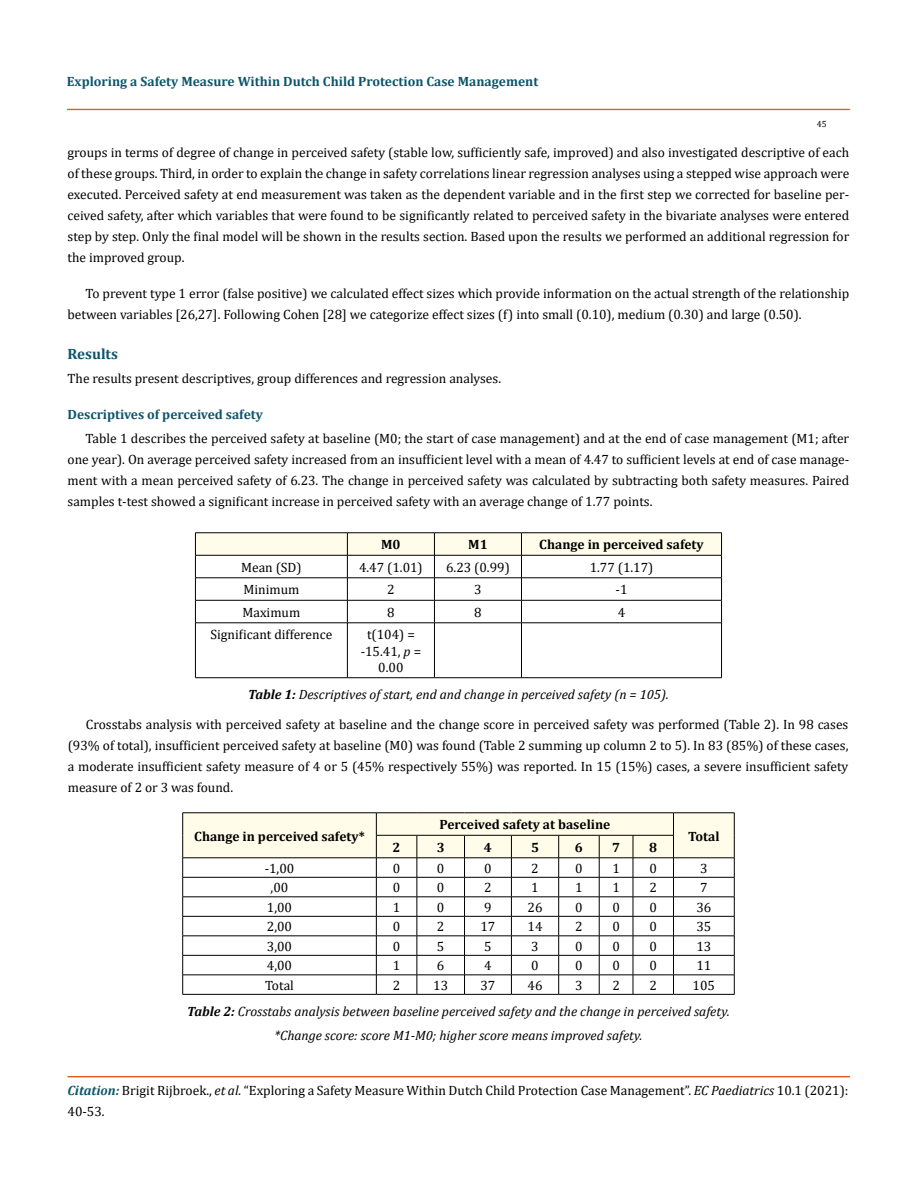
<style>
.page{position:relative;width:917px;height:1190px;background:#fff}
.page>*{position:absolute;margin:0;border:0;box-sizing:border-box;transform-origin:0 0}
.t1{font:700 15px "Cambria";color:#0e546a}
.t2{font:13.5px/21px "Cambria";color:#000;text-align:justify}
.t3{font:italic 13.5px/25.7px "Cambria";color:#000}
.t4{font:700 13.5px "Cambria";color:#0e546a}
.t5{font:700 13.5px "Cambria";color:#000}
.t6{font:9px "Cambria";color:#000}
.s1{font-style:italic}
.s2{font-weight:700}
.s3{font-style:normal}
.s4{font-weight:700;font-style:italic;color:#0e546a}
</style>
<div class="page">
<div style="left:67px;top:109px;width:782px;height:1px;border:1px solid #e05d1a"></div>
<div style="left:68px;top:1076px;width:781px;height:1px;border:1px solid #e05d1a"></div>
<hr style="left:195px;top:532px;width:152px;height:1px;background:#000">
<hr style="left:347px;top:532px;width:87px;height:1px;background:#000">
<hr style="left:434px;top:532px;width:87px;height:1px;background:#000">
<hr style="left:521px;top:532px;width:200px;height:1px;background:#000">
<svg style="left:195px;top:533px;width:527px;height:89px"></svg>
<hr style="left:195px;top:622px;width:152px;height:1px;background:#000">
<hr style="left:195px;top:623px;width:1px;height:54px;background:#000">
<hr style="left:347px;top:622px;width:87px;height:1px;background:#000">
<hr style="left:347px;top:623px;width:1px;height:54px;background:#000">
<hr style="left:434px;top:622px;width:87px;height:1px;background:#000">
<hr style="left:434px;top:623px;width:1px;height:54px;background:#000">
<hr style="left:521px;top:622px;width:200px;height:1px;background:#000">
<hr style="left:521px;top:623px;width:1px;height:54px;background:#000">
<hr style="left:721px;top:623px;width:1px;height:54px;background:#000">
<hr style="left:195px;top:677px;width:152px;height:1px;background:#000">
<hr style="left:347px;top:677px;width:87px;height:1px;background:#000">
<hr style="left:434px;top:677px;width:87px;height:1px;background:#000">
<hr style="left:521px;top:677px;width:200px;height:1px;background:#000">
<svg style="left:182px;top:812px;width:553px;height:182px"></svg>
<hr style="left:182px;top:994px;width:194px;height:1px;background:#000">
<hr style="left:376px;top:994px;width:41px;height:1px;background:#000">
<hr style="left:417px;top:994px;width:47px;height:1px;background:#000">
<hr style="left:464px;top:994px;width:47px;height:1px;background:#000">
<hr style="left:511px;top:994px;width:47px;height:1px;background:#000">
<hr style="left:558px;top:994px;width:41px;height:1px;background:#000">
<hr style="left:599px;top:994px;width:34px;height:1px;background:#000">
<hr style="left:633px;top:994px;width:40px;height:1px;background:#000">
<hr style="left:673px;top:994px;width:61px;height:1px;background:#000">
<p class="t4" style="left:67px;top:72px;width:473px">Exploring a Safety Measure Within Dutch Child Protection Case Management</p>
<p class="t6" style="left:816px;top:118px;width:11px">45</p>
<p class="t2" style="left:68px;top:142px;width:783px">groups in terms of degree of change in perceived safety (stable low, sufficiently safe, improved) and also investigated descriptive of each of these groups. Third, in order to explain the change in safety correlations linear regression analyses using a stepped wise approach were executed. Perceived safety at end measurement was taken as the dependent variable and in the first step we corrected for baseline per&shy;ceived safety, after which variables that were found to be significantly related to perceived safety in the bivariate analyses were entered step by step. Only the final model will be shown in the results section. Based upon the results we performed an additional regression for the improved group.</p>
<p class="t2" style="left:68px;top:283px;width:783px;text-indent:18px">To prevent type 1 error (false positive) we calculated effect sizes which provide information on the actual strength of the relationship between variables [26,27]. Following Cohen [28] we categorize effect sizes (f) into small (0.10), medium (0.30) and large (0.50).</p>
<p class="t1" style="left:68px;top:343px;width:52px">Results</p>
<p class="t2" style="left:68px;top:368px;width:435px">The results present descriptives, group differences and regression analyses.</p>
<p class="t4" style="left:68px;top:405px;width:197px">Descriptives of perceived safety</p>
<p class="t2" style="left:68px;top:428px;width:783px;text-indent:18px">Table 1 describes the perceived safety at baseline (M0; the start of case management) and at the end of case management (M1; after one year). On average perceived safety increased from an insufficient level with a mean of 4.47 to sufficient levels at end of case manage&shy;ment with a mean perceived safety of 6.23. The change in perceived safety was calculated by subtracting both safety measures. Paired samples t-test showed a significant increase in perceived safety with an average change of 1.77 points.</p>
<p class="t5" style="left:381px;top:535px;width:21px">M0</p>
<p class="t5" style="left:468px;top:535px;width:21px">M1</p>
<p class="t5" style="left:539px;top:535px;width:166px">Change in perceived safety</p>
<p class="t2" style="left:241px;top:556px;width:62px">Mean (SD)</p>
<p class="t2" style="left:359px;top:556px;width:65px">4.47 (1.01)</p>
<p class="t2" style="left:446px;top:556px;width:65px">6.23 (0.99)</p>
<p class="t2" style="left:589px;top:556px;width:65px">1.77 (1.17)</p>
<p class="t2" style="left:243px;top:579px;width:57px">Minimum</p>
<p class="t2" style="left:387px;top:579px;width:9px">2</p>
<p class="t2" style="left:474px;top:579px;width:9px">3</p>
<p class="t2" style="left:615px;top:579px;width:13px">-1</p>
<p class="t2" style="left:242px;top:601px;width:59px">Maximum</p>
<p class="t2" style="left:387px;top:601px;width:9px">8</p>
<p class="t2" style="left:474px;top:601px;width:9px">8</p>
<p class="t2" style="left:617px;top:601px;width:9px">4</p>
<p class="t2" style="left:210px;top:624px;width:123px">Significant difference</p>
<p class="t2" style="left:360px;top:626px;width:62px;line-height:16.2px;text-align:center">t(104) = -15.41, <span class="s1">p</span> =<br>0.00</p>
<p class="t3" style="left:248px;top:681px;width:422px"><span class="s2">Table 1:</span> Descriptives of start, end and change in perceived safety (n = 105).</p>
<p class="t2" style="left:68px;top:714px;width:782px;text-indent:18px">Crosstabs analysis with perceived safety at baseline and the change score in perceived safety was performed (Table 2). In 98 cases (93% of total), insufficient perceived safety at baseline (M0) was found (Table 2 summing up column 2 to 5). In 83 (85%) of these cases, a moderate insufficient safety measure of 4 or 5 (45% respectively 55%) was reported. In 15 (15%) cases, a severe insufficient safety measure of 2 or 3 was found.</p>
<p class="t5" style="left:194px;top:826px;width:172px">Change in perceived safety*</p>
<p class="t5" style="left:439px;top:815px;width:172px">Perceived safety at baseline</p>
<p class="t5" style="left:688px;top:826px;width:33px">Total</p>
<p class="t5" style="left:392px;top:837px;width:9px">2</p>
<p class="t5" style="left:436px;top:837px;width:9px">3</p>
<p class="t5" style="left:484px;top:837px;width:9px">4</p>
<p class="t5" style="left:531px;top:837px;width:9px">5</p>
<p class="t5" style="left:575px;top:837px;width:9px">6</p>
<p class="t5" style="left:612px;top:837px;width:9px">7</p>
<p class="t5" style="left:649px;top:837px;width:9px">8</p>
<p class="t2" style="left:265px;top:857px;width:31px">-1,00</p>
<p class="t2" style="left:393px;top:857px;width:9px">0</p>
<p class="t2" style="left:437px;top:857px;width:9px">0</p>
<p class="t2" style="left:484px;top:857px;width:9px">0</p>
<p class="t2" style="left:531px;top:857px;width:9px">2</p>
<p class="t2" style="left:575px;top:857px;width:9px">0</p>
<p class="t2" style="left:612px;top:857px;width:9px">1</p>
<p class="t2" style="left:649px;top:857px;width:9px">0</p>
<p class="t2" style="left:700px;top:857px;width:9px">3</p>
<p class="t2" style="left:271px;top:877px;width:19px">,00</p>
<p class="t2" style="left:393px;top:877px;width:9px">0</p>
<p class="t2" style="left:437px;top:877px;width:9px">0</p>
<p class="t2" style="left:484px;top:877px;width:9px">2</p>
<p class="t2" style="left:531px;top:877px;width:9px">1</p>
<p class="t2" style="left:575px;top:877px;width:9px">1</p>
<p class="t2" style="left:612px;top:877px;width:9px">1</p>
<p class="t2" style="left:649px;top:877px;width:9px">2</p>
<p class="t2" style="left:700px;top:877px;width:9px">7</p>
<p class="t2" style="left:267px;top:896px;width:27px">1,00</p>
<p class="t2" style="left:393px;top:896px;width:9px">1</p>
<p class="t2" style="left:437px;top:896px;width:9px">0</p>
<p class="t2" style="left:484px;top:896px;width:9px">9</p>
<p class="t2" style="left:527px;top:896px;width:16px">26</p>
<p class="t2" style="left:575px;top:896px;width:9px">0</p>
<p class="t2" style="left:612px;top:896px;width:9px">0</p>
<p class="t2" style="left:649px;top:896px;width:9px">0</p>
<p class="t2" style="left:696px;top:896px;width:16px">36</p>
<p class="t2" style="left:267px;top:916px;width:27px">2,00</p>
<p class="t2" style="left:393px;top:916px;width:9px">0</p>
<p class="t2" style="left:437px;top:916px;width:9px">2</p>
<p class="t2" style="left:480px;top:916px;width:16px">17</p>
<p class="t2" style="left:527px;top:916px;width:16px">14</p>
<p class="t2" style="left:575px;top:916px;width:9px">2</p>
<p class="t2" style="left:612px;top:916px;width:9px">0</p>
<p class="t2" style="left:649px;top:916px;width:9px">0</p>
<p class="t2" style="left:696px;top:916px;width:16px">35</p>
<p class="t2" style="left:267px;top:935px;width:27px">3,00</p>
<p class="t2" style="left:393px;top:935px;width:9px">0</p>
<p class="t2" style="left:437px;top:935px;width:9px">5</p>
<p class="t2" style="left:484px;top:935px;width:9px">5</p>
<p class="t2" style="left:531px;top:935px;width:9px">3</p>
<p class="t2" style="left:575px;top:935px;width:9px">0</p>
<p class="t2" style="left:612px;top:935px;width:9px">0</p>
<p class="t2" style="left:649px;top:935px;width:9px">0</p>
<p class="t2" style="left:696px;top:935px;width:16px">13</p>
<p class="t2" style="left:267px;top:955px;width:27px">4,00</p>
<p class="t2" style="left:393px;top:955px;width:9px">1</p>
<p class="t2" style="left:437px;top:955px;width:9px">6</p>
<p class="t2" style="left:484px;top:955px;width:9px">4</p>
<p class="t2" style="left:531px;top:955px;width:9px">0</p>
<p class="t2" style="left:575px;top:955px;width:9px">0</p>
<p class="t2" style="left:612px;top:955px;width:9px">0</p>
<p class="t2" style="left:649px;top:955px;width:9px">0</p>
<p class="t2" style="left:696px;top:955px;width:16px">11</p>
<p class="t2" style="left:265px;top:974px;width:30px">Total</p>
<p class="t2" style="left:393px;top:974px;width:9px">2</p>
<p class="t2" style="left:433px;top:974px;width:16px">13</p>
<p class="t2" style="left:480px;top:974px;width:16px">37</p>
<p class="t2" style="left:527px;top:974px;width:16px">46</p>
<p class="t2" style="left:575px;top:974px;width:9px">3</p>
<p class="t2" style="left:612px;top:974px;width:9px">2</p>
<p class="t2" style="left:649px;top:974px;width:9px">2</p>
<p class="t3" style="left:187px;top:971px;width:544px;text-indent:505px"><span class="s3">105<br></span><span class="s2">Table 2:</span> Crosstabs analysis between baseline perceived safety and the change in perceived safety.</p>
<p class="t3" style="left:274px;top:1021px;width:369px">*Change score: score M1-M0; higher score means improved safety.</p>
<p class="t2" style="left:68px;top:1080px;width:782px"><span class="s4">Citation:</span> Brigit Rijbroek., <span class="s1">et al.</span> “Exploring a Safety Measure Within Dutch Child Protection Case Management”. <span class="s1">EC Paediatrics</span> 10.1 (2021):<br>40-53.</p>
</div>
